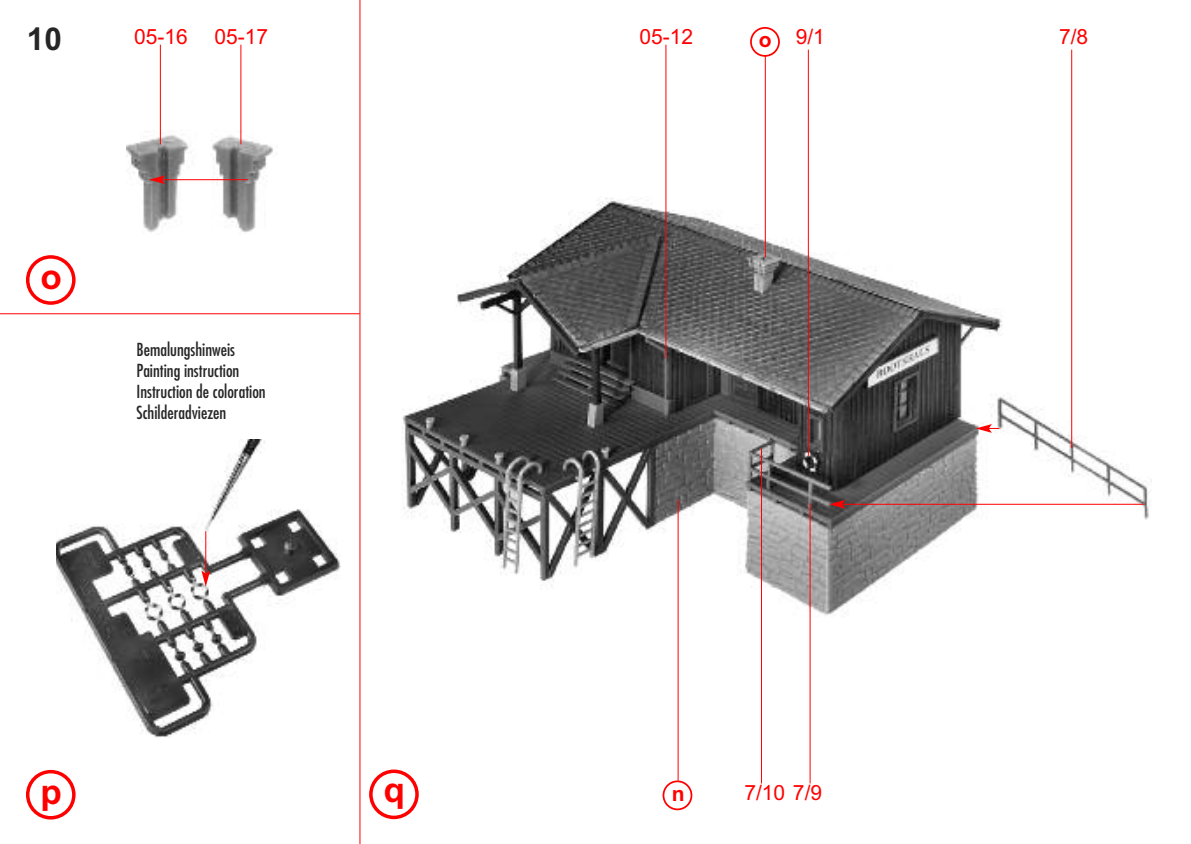
<style>
.page{position:relative;width:1191px;height:844px;background:#fff}
.page>*{position:absolute;margin:0;border:0;box-sizing:border-box;transform-origin:0 0}
.t1{font:700 35px "Arial";color:#f00}
.t2{font:700 31.5px "Arial";color:#272627}
.t3{font:21px "Arial";color:#f00}
.t4{font:700 21px "Arial";color:#f00}
.t5{font:condensed 17.5px/21px "Futura Std";color:#272627}
</style>
<div class="page">
<img style="left:127px;top:130px;width:146px;height:102px">
<img style="left:402px;top:196px;width:747px;height:424px">
<img style="left:56px;top:439px;width:284px;height:297px">
<hr style="left:359px;top:0;width:1px;height:843px;background:#f00">
<hr style="left:0;top:313px;width:360px;height:1px;background:#f00">
<hr style="left:808px;top:50px;width:1px;height:405px;background:#f00">
<hr style="left:809px;top:503px;width:1px;height:280px;background:#f00">
<hr style="left:765px;top:55px;width:1px;height:202px;background:#f00">
<svg style="left:26px;top:255px;width:50px;height:50px"></svg>
<svg style="left:26px;top:769px;width:50px;height:50px"></svg>
<svg style="left:369px;top:769px;width:50px;height:50px"></svg>
<svg style="left:662px;top:780px;width:30px;height:30px"></svg>
<svg style="left:750px;top:27px;width:30px;height:30px"></svg>
<hr style="left:160px;top:45px;width:1px;height:99px;background:#f00">
<hr style="left:240px;top:45px;width:1px;height:99px;background:#f00">
<hr style="left:665px;top:45px;width:1px;height:313px;background:#f00">
<hr style="left:162px;top:179px;width:86px;height:1px;background:#f00">
<svg style="left:149px;top:175px;width:16px;height:9px"></svg>
<hr style="left:205px;top:531px;width:1px;height:42px;background:#f00">
<svg style="left:201px;top:570px;width:9px;height:16px"></svg>
<hr style="left:842px;top:503px;width:301px;height:1px;background:#f00">
<svg style="left:829px;top:499px;width:16px;height:9px"></svg>
<svg style="left:975px;top:424px;width:24px;height:8px"></svg>
<hr style="left:1071px;top:50px;width:1px;height:398px;background:#f00">
<hr style="left:761px;top:448px;width:1px;height:335px;background:#f00">
<hr style="left:677px;top:499px;width:1px;height:281px;background:#f00">
<h2 class="t2" style="left:27px;top:20px;width:37px">10</h2>
<p class="t3" style="left:134px;top:24px;width:55px">05-16</p>
<p class="t3" style="left:214px;top:24px;width:55px">05-17</p>
<p class="t3" style="left:639px;top:24px;width:55px">05-12</p>
<p class="t4" style="left:759px;top:28px;width:14px">o</p>
<p class="t3" style="left:795px;top:25px;width:31px">9/1</p>
<p class="t3" style="left:1059px;top:25px;width:31px">7/8</p>
<h1 class="t1" style="left:40px;top:257px;width:23px">o</h1>
<p class="t5" style="left:136px;top:339px;width:131px">Bemalungshinweis<br>Painting instruction<br>Instruction de coloration<br>Schilderadviezen</p>
<h1 class="t1" style="left:40px;top:770px;width:23px">p</h1>
<h1 class="t1" style="left:383px;top:769px;width:23px">q</h1>
<p class="t4" style="left:671px;top:781px;width:14px">n</p>
<p class="t3" style="left:744px;top:780px;width:79px">7/10 7/9</p>
</div>
